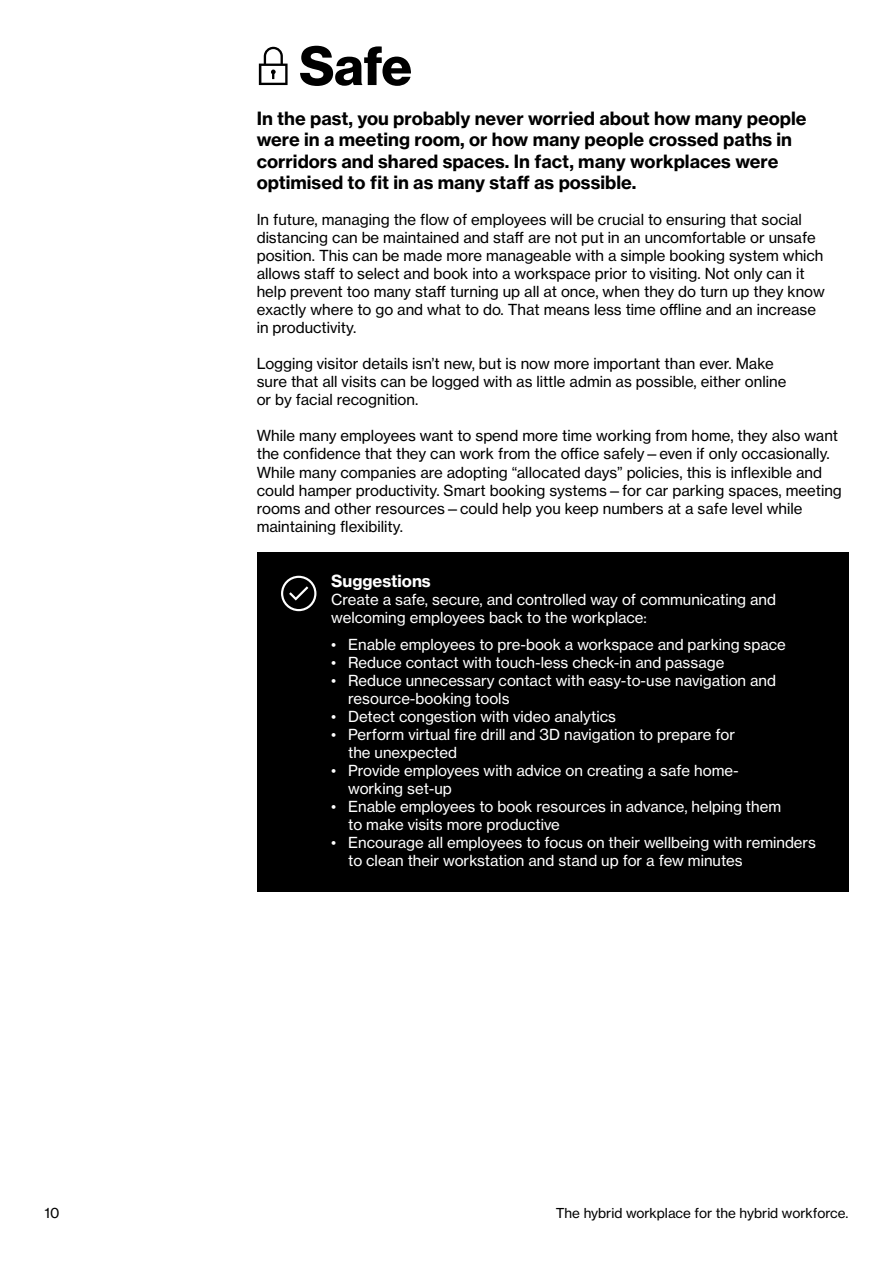
<style>
.page{position:relative;width:893px;height:1263px;background:#fff}
.page>*{position:absolute;margin:0;border:0;box-sizing:border-box;transform-origin:0 0}
.t1{font:700 54px "Verizon NHGDS";color:#000}
.t2{font:700 18px/21.6px "Verizon NHGTX";color:#000}
.t3{font:700 16.5px "Verizon NHGTX";color:#fff}
.t4{font:15px/18px "Verizon NHGTX";color:#000}
.t5{font:15px/18px "Verizon NHGTX";color:#fff}
.t6{font:13.5px "Verizon NHGTX";color:#000}
</style>
<div class="page">
<svg style="left:259px;top:47px;width:29px;height:38px"></svg>
<div style="left:257px;top:552px;width:591px;height:340px;background:#000"></div>
<svg style="left:281px;top:576px;width:35px;height:35px"></svg>
<h1 class="t1" style="left:299px;top:35px;width:114px">Safe</h1>
<p class="t2" style="left:257px;top:107px;width:551px">In the past, you probably never worried about how many people were in a meeting room, or how many people crossed paths in corridors and shared spaces. In fact, many workplaces were optimised to fit in as many staff as possible.</p>
<p class="t4" style="left:257px;top:211px;width:569px">In future, managing the flow of employees will be crucial to ensuring that social distancing can be maintained and staff are not put in an uncomfortable or unsafe position. This can be made more manageable with a simple booking system which allows staff to select and book into a workspace prior to visiting. Not only can it help prevent too many staff turning up all at once, when they do turn up they know exactly where to go and what to do. That means less time offline and an increase in productivity.</p>
<p class="t4" style="left:257px;top:355px;width:531px">Logging visitor details isn’t new, but is now more important than ever. Make sure that all visits can be logged with as little admin as possible, either online or by facial recognition.</p>
<p class="t4" style="left:257px;top:427px;width:587px">While many employees want to spend more time working from home, they also want the confidence that they can work from the office safely—even if only occasionally.<br>While many companies are adopting “allocated days” policies, this is inflexible and could hamper productivity. Smart booking systems—for car parking spaces, meeting rooms and other resources—could help you keep numbers at a safe level while maintaining flexibility.</p>
<p class="t3" style="left:331px;top:571px;width:101px">Suggestions</p>
<p class="t5" style="left:331px;top:590px;width:446px">Create a safe, secure, and controlled way of communicating and welcoming employees back to the workplace:</p>
<p class="t5" style="left:331px;top:635px;width:456px">• Enable employees to pre-book a workspace and parking space</p>
<p class="t5" style="left:331px;top:653px;width:395px">• Reduce contact with touch-less check-in and passage</p>
<p class="t5" style="left:348px;top:671px;width:429px;text-indent:-17px">• Reduce unnecessary contact with easy-to-use navigation and resource-booking tools</p>
<p class="t5" style="left:331px;top:707px;width:286px">• Detect congestion with video analytics</p>
<p class="t5" style="left:348px;top:725px;width:388px;text-indent:-17px">• Perform virtual fire drill and 3D navigation to prepare for the unexpected</p>
<p class="t5" style="left:348px;top:761px;width:392px;text-indent:-17px">• Provide employees with advice on creating a safe home&shy;working set-up</p>
<p class="t5" style="left:348px;top:797px;width:435px;text-indent:-17px">• Enable employees to book resources in advance, helping them to make visits more productive</p>
<p class="t5" style="left:348px;top:833px;width:469px;text-indent:-17px">• Encourage all employees to focus on their wellbeing with reminders to clean their workstation and stand up for a few minutes</p>
<p class="t6" style="left:45px;top:1205px;width:16px">10</p>
<p class="t6" style="left:556px;top:1205px;width:294px">The hybrid workplace for the hybrid workforce.</p>
</div>
